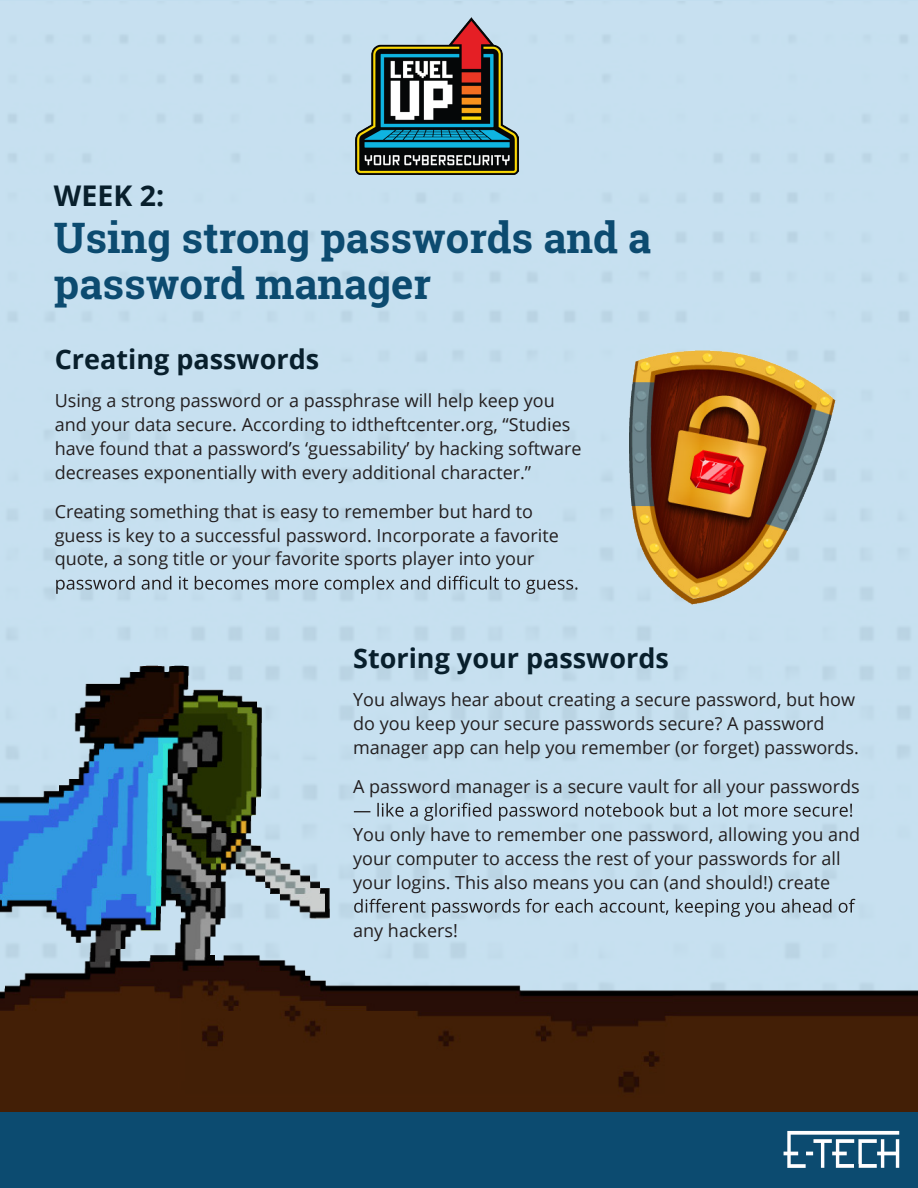
<style>
.page{position:relative;width:918px;height:1188px;background:#fff}
.page>*{position:absolute;margin:0;border:0;box-sizing:border-box;transform-origin:0 0}
.t1{font:700 42px/46.5px "Roboto Slab";color:#0c4b70}
.t2{font:700 28.5px "Open Sans";color:#081f2c}
.t3{font:700 27px "Open Sans";color:#081f2c}
.t4{font:18px/24px "Open Sans";color:#231f20}
</style>
<div class="page">
<div style="left:0;top:2px;width:918px;height:664px;background:#c7e0f0"></div>
<img style="left:0;top:666px;width:918px;height:446px">
<img style="left:355px;top:17px;width:163px;height:157px">
<svg style="left:56px;top:576px;width:513px;height:18px;background:#a7bbc9"></svg>
<div style="left:0;top:1112px;width:918px;height:76px;background:#0c4b70"></div>
<svg style="left:354px;top:803px;width:498px;height:18px;background:#a9bdcb"></svg>
<svg style="left:354px;top:899px;width:501px;height:18px;background:#a6bbc8"></svg>
<img style="left:569px;top:351px;width:333px;height:253px">
<img style="left:783px;top:1130px;width:117px;height:38px">
<h2 class="t2" style="left:54px;top:176px;width:112px">WEEK 2:</h2>
<h1 class="t1" style="left:54px;top:214px;width:599px">Using strong passwords and a password manager</h1>
<h3 class="t3" style="left:55px;top:340px;width:266px">Creating passwords</h3>
<p class="t4" style="left:55px;top:388px;width:529px">Using a strong password or a passphrase will help keep you and your data secure. According to idtheftcenter.org, “Studies have found that a password’s ‘guessability’ by hacking software decreases exponentially with every additional character.”</p>
<p class="t4" style="left:55px;top:499px;width:506px">Creating something that is easy to remember but hard to guess is key to a successful password. Incorporate a favorite quote, a song title or your favorite sports player into your</p>
<h3 class="t3" style="left:353px;top:639px;width:317px">Storing your passwords</h3>
<p class="t4" style="left:353px;top:687px;width:507px">You always hear about creating a secure password, but how do you keep your secure passwords secure? A password manager app can help you remember (or forget) passwords.</p>
<p class="t4" style="left:353px;top:774px;width:508px">A password manager is a secure vault for all your passwords</p>
<p class="t4" style="left:353px;top:822px;width:509px">You only have to remember one password, allowing you and your computer to access the rest of your passwords for all your logins. This also means you can (and should!) create</p>
<p class="t4" style="left:353px;top:918px;width:106px">any hackers!</p>
</div>
